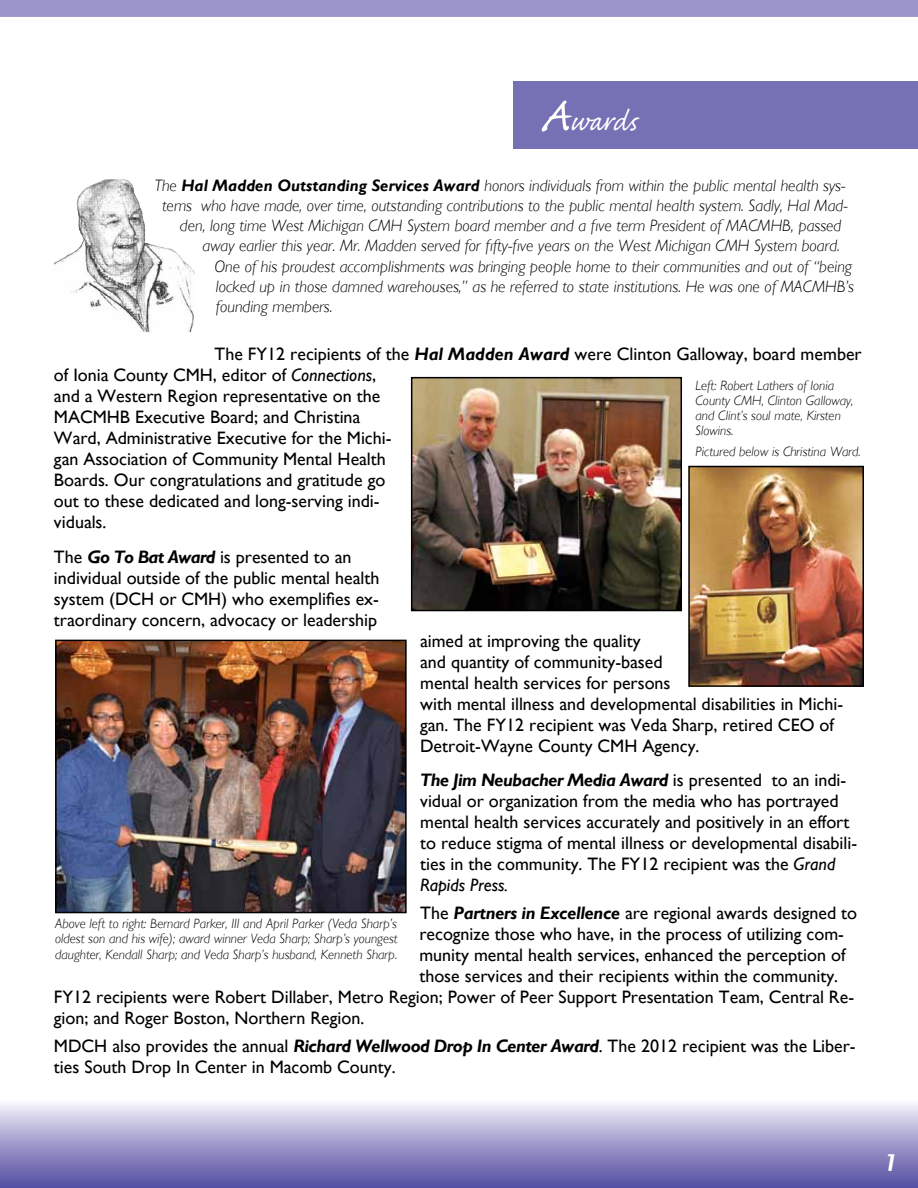
<style>
.page{position:relative;width:918px;height:1188px;background:#fff}
.page>*{position:absolute;margin:0;border:0;box-sizing:border-box;transform-origin:0 0}
.t1{font:36px "Caflisch Script Pro";color:#fff}
.t2{font:700 extra-condensed 21px "Gill Sans";color:#fff;scale:1.5 1}
.t3{font:18px/21px "Gill Sans";color:#000}
.t4{font:italic 300 16.5px "Gill Sans";color:#000}
.t5{font:italic 300 13.5px/15px "Gill Sans";color:#000;text-align:justify}
.s1{font-size:63px}
.s2{font-weight:700}
.s3{font-weight:700;font-style:italic}
.s4{font-style:italic}
</style>
<div class="page">
<div style="left:0;top:1099px;width:918px;height:89px;background:linear-gradient(to bottom,#f8f6fc,#4f499f)"></div>
<div style="left:0;top:0;width:918px;height:17px;background:#9b95c9"></div>
<div style="left:513px;top:81px;width:405px;height:67px;background:#7670b4"></div>
<img style="left:54px;top:179px;width:141px;height:153px">
<img style="left:414px;top:380px;width:265px;height:228px">
<div style="left:411px;top:377px;width:271px;height:234px;border:2px solid #000"></div>
<img style="left:691px;top:469px;width:170px;height:215px">
<div style="left:688px;top:466px;width:176px;height:221px;border:2px solid #000"></div>
<img style="left:58px;top:643px;width:346px;height:267px">
<div style="left:55px;top:640px;width:352px;height:273px;border:2px solid #000"></div>
<h1 class="t1" style="left:539px;top:103px;width:101px"><span class="s1">A</span>wards</h1>
<p class="t4" style="left:154px;top:175px;width:693px">The <span class="s2">Hal Madden Outstanding Services Award</span> honors individuals from within the public mental health sys-</p>
<p class="t4" style="left:162px;top:196px;width:687px">tems who have made, over time, outstanding contributions to the public mental health system. Sadly, Hal Mad-</p>
<p class="t4" style="left:180px;top:216px;width:663px">den, long time West Michigan CMH System board member and a five term President of MACMHB, passed</p>
<p class="t4" style="left:202px;top:236px;width:639px">away earlier this year. Mr. Madden served for fifty-five years on the West Michigan CMH System board.</p>
<p class="t4" style="left:214px;top:256px;width:639px">One of his proudest accomplishments was bringing people home to their communities and out of “being</p>
<p class="t4" style="left:216px;top:277px;width:640px">locked up in those damned warehouses,” as he referred to state institutions. He was one of MACMHB’s</p>
<p class="t4" style="left:216px;top:297px;width:118px">founding members.</p>
<p class="t3" style="left:54px;top:343px;width:809px;text-indent:161px">The FY12 recipients of the <span class="s3">Hal Madden Award</span> were Clinton Galloway, board member of Ionia County CMH, editor of <span class="s4">Connections</span>,<br>and a Western Region representative on the<br>MACMHB Executive Board; and Christina<br>Ward, Administrative Executive for the Michi-<br>gan Association of Community Mental Health<br>Boards. Our congratulations and gratitude go<br>out to these dedicated and long-serving indi-<br>viduals.</p>
<p class="t3" style="left:54px;top:546px;width:327px">The <span class="s3">Go To Bat Award</span> is presented to an individual outside of the public mental health system (DCH or CMH) who exemplifies ex&shy;traordinary concern, advocacy or leadership</p>
<p class="t3" style="left:420px;top:630px;width:425px">aimed at improving the quality<br>and quantity of community-based<br>mental health services for persons<br>with mental illness and developmental disabilities in Michi&shy;gan. The FY12 recipient was Veda Sharp, retired CEO of Detroit-Wayne County CMH Agency.</p>
<p class="t3" style="left:420px;top:770px;width:439px"><span class="s3">The Jim Neubacher Media Award</span> is presented to an indi&shy;vidual or organization from the media who has portrayed mental health services accurately and positively in an effort to reduce stigma of mental illness or developmental disabili&shy;ties in the community. The FY12 recipient was the <span class="s4">Grand Rapids Press.</span></p>
<p class="t3" style="left:420px;top:902px;width:439px">The <span class="s3">Partners in Excellence</span> are regional awards designed to</p>
<p class="t3" style="left:419px;top:923px;width:426px">recognize those who have, in the process of utilizing com-</p>
<p class="t3" style="left:419px;top:944px;width:428px">munity mental health services, enhanced the perception of</p>
<p class="t3" style="left:419px;top:965px;width:420px">those services and their recipients within the community.</p>
<p class="t3" style="left:54px;top:986px;width:802px">FY12 recipients were Robert Dillaber, Metro Region; Power of Peer Support Presentation Team, Central Re-</p>
<p class="t3" style="left:54px;top:1007px;width:312px">gion; and Roger Boston, Northern Region.</p>
<p class="t3" style="left:54px;top:1035px;width:803px">MDCH also provides the annual <span class="s3">Richard Wellwood Drop In Center Award</span>. The 2012 recipient was the Liber&shy;ties South Drop In Center in Macomb County.</p>
<p class="t5" style="left:696px;top:378px;width:160px;text-align:left">Left: Robert Lathers of Ionia<br>County CMH, Clinton Galloway, and Clint’s soul mate, Kirsten<br>Slowins.</p>
<p class="t5" style="left:696px;top:444px;width:167px">Pictured below is Christina Ward.</p>
<p class="t5" style="left:55px;top:916px;width:344px;line-height:15.6px">Above left to right: Bernard Parker, III and April Parker (Veda Sharp’s oldest son and his wife); award winner Veda Sharp; Sharp’s youngest daughter, Kendall Sharp; and Veda Sharp’s husband, Kenneth Sharp.</p>
<p class="t2" style="left:888px;top:1150px;width:6px">7</p>
</div>
